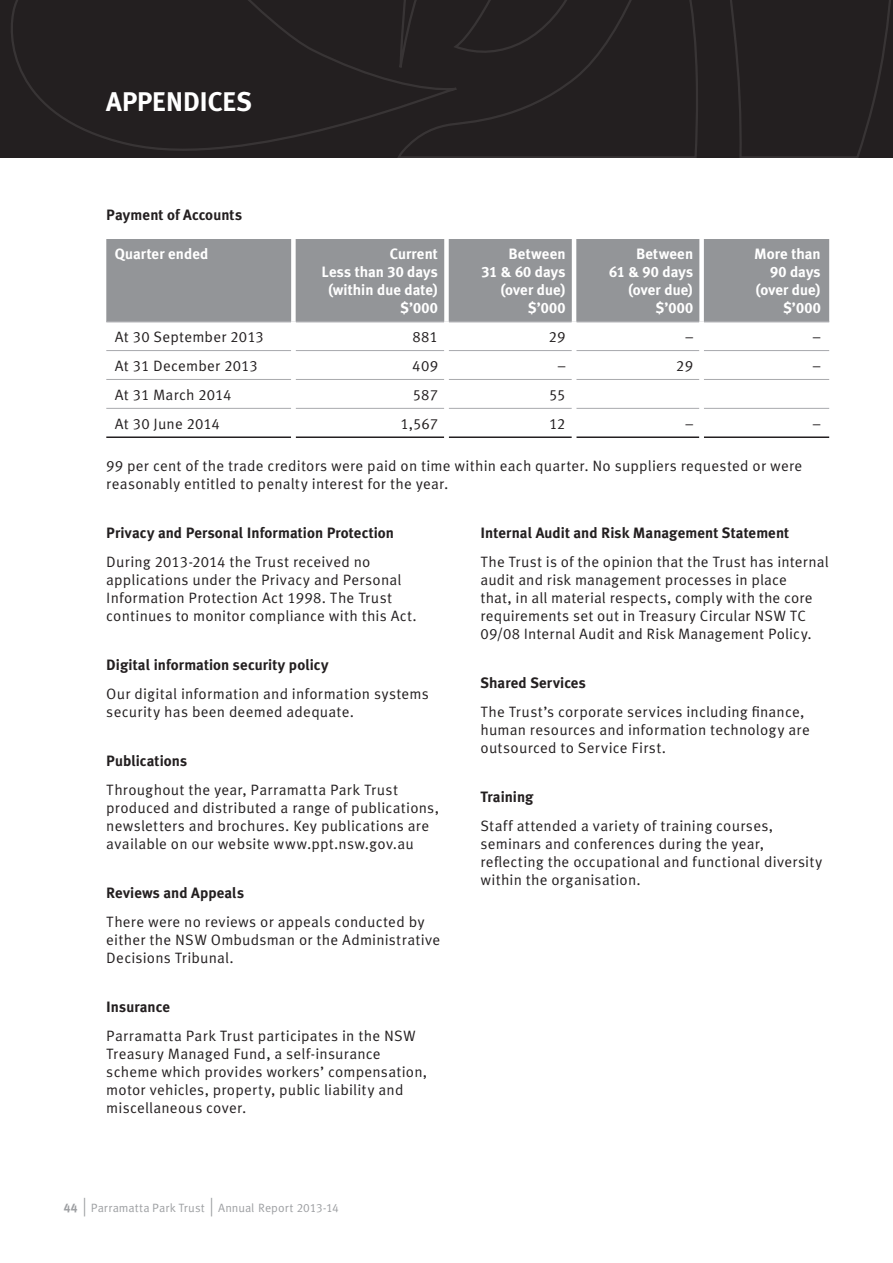
<style>
.page{position:relative;width:893px;height:1263px;background:#fff}
.page>*{position:absolute;margin:0;border:0;box-sizing:border-box;transform-origin:0 0}
.financial_banner_hea{font:700 27px "Meta Korrespondenz";letter-spacing:-.015em;color:#fff}
.Financials{font:15px/18px "Meta Korrespondenz";letter-spacing:.01em;color:#231f20}
.Financials_bold_-_he{font:700 15px "Meta Korrespondenz";letter-spacing:.005em;color:#231f20}
.Financials-2{font:700 15px/18px "Meta Korrespondenz";letter-spacing:.005em;color:#fff;text-align:right}
.t1{font:12px "Meta Korrespondenz";letter-spacing:-.005em;color:#9d9fa2}
.s1{font-weight:700;font-size:12.3px}
.s2{font-weight:700;font-size:24px}
</style>
<div class="page">
<div style="left:0;top:0;width:893px;height:157px;background:#231f20"></div>
<svg style="left:11px;top:0;width:384px;height:151px"></svg>
<svg style="left:395px;top:0;width:498px;height:158px"></svg>
<div style="left:106px;top:239px;width:723px;height:82px;background:#939598"></div>
<hr style="left:106px;top:350px;width:185px;height:1px;background:#a8a9ad">
<hr style="left:296px;top:350px;width:148px;height:1px;background:#a8a9ad">
<hr style="left:449px;top:350px;width:123px;height:1px;background:#a8a9ad">
<hr style="left:576px;top:350px;width:123px;height:1px;background:#a8a9ad">
<hr style="left:704px;top:350px;width:125px;height:1px;background:#a8a9ad">
<hr style="left:106px;top:379px;width:185px;height:1px;background:#a8a9ad">
<hr style="left:296px;top:379px;width:148px;height:1px;background:#a8a9ad">
<hr style="left:449px;top:379px;width:123px;height:1px;background:#a8a9ad">
<hr style="left:576px;top:379px;width:123px;height:1px;background:#a8a9ad">
<hr style="left:704px;top:379px;width:125px;height:1px;background:#a8a9ad">
<hr style="left:106px;top:408px;width:185px;height:1px;background:#a8a9ad">
<hr style="left:296px;top:408px;width:148px;height:1px;background:#a8a9ad">
<hr style="left:449px;top:408px;width:123px;height:1px;background:#a8a9ad">
<hr style="left:576px;top:408px;width:123px;height:1px;background:#a8a9ad">
<hr style="left:704px;top:408px;width:125px;height:1px;background:#a8a9ad">
<hr style="left:106px;top:321px;width:185px;height:1px;background:#a8a9ad">
<hr style="left:296px;top:321px;width:148px;height:1px;background:#a8a9ad">
<hr style="left:449px;top:321px;width:123px;height:1px;background:#a8a9ad">
<hr style="left:576px;top:321px;width:123px;height:1px;background:#a8a9ad">
<hr style="left:704px;top:321px;width:125px;height:1px;background:#a8a9ad">
<hr style="left:106px;top:436px;width:185px;height:2px;background:#231f20">
<hr style="left:296px;top:436px;width:148px;height:2px;background:#231f20">
<hr style="left:449px;top:436px;width:123px;height:2px;background:#231f20">
<hr style="left:576px;top:436px;width:123px;height:2px;background:#231f20">
<hr style="left:704px;top:436px;width:125px;height:2px;background:#231f20">
<div style="left:291px;top:239px;width:5px;height:83px;background:#fff"></div>
<div style="left:444px;top:239px;width:5px;height:83px;background:#fff"></div>
<hr style="left:572px;top:239px;width:4px;height:83px;background:#fff">
<div style="left:699px;top:239px;width:5px;height:83px;background:#fff"></div>
<p class="financial_banner_hea" style="left:106px;top:86px;width:148px">APPENDICES</p>
<p class="Financials_bold_-_he" style="left:106px;top:206px;width:137px">Payment of Accounts</p>
<p class="Financials-2" style="left:115px;top:245px;width:95px">Quarter ended</p>
<p class="Financials-2" style="left:322px;top:245px;width:118px">Current<br>Less than 30 days (within due date) $’000</p>
<p class="Financials-2" style="left:481px;top:245px;width:86px">Between<br>31 &amp; 60 days (over due) $’000</p>
<p class="Financials-2" style="left:609px;top:245px;width:85px">Between<br>61 &amp; 90 days (over due) $’000</p>
<p class="Financials-2" style="left:754px;top:245px;width:68px">More than<br>90 days (over due) $’000</p>
<p class="Financials" style="left:115px;top:328px;width:151px">At 30 September 2013</p>
<p class="Financials" style="left:413px;top:328px;width:27px">881</p>
<p class="Financials" style="left:549px;top:328px;width:18px">29</p>
<p class="Financials" style="left:685px;top:328px;width:9px">–</p>
<p class="Financials" style="left:813px;top:328px;width:9px">–</p>
<p class="Financials" style="left:115px;top:357px;width:144px">At 31 December 2013</p>
<p class="Financials" style="left:412px;top:357px;width:27px">409</p>
<p class="Financials" style="left:558px;top:357px;width:9px">–</p>
<p class="Financials" style="left:676px;top:357px;width:18px">29</p>
<p class="Financials" style="left:813px;top:357px;width:9px">–</p>
<p class="Financials" style="left:115px;top:385px;width:118px">At 31 March 2014</p>
<p class="Financials" style="left:413px;top:385px;width:27px">587</p>
<p class="Financials" style="left:549px;top:385px;width:18px">55</p>
<p class="Financials" style="left:115px;top:414px;width:107px">At 30 June 2014</p>
<p class="Financials" style="left:400px;top:414px;width:39px">1,567</p>
<p class="Financials" style="left:549px;top:414px;width:18px">12</p>
<p class="Financials" style="left:685px;top:414px;width:9px">–</p>
<p class="Financials" style="left:813px;top:414px;width:9px">–</p>
<p class="Financials" style="left:106px;top:456px;width:698px">99 per cent of the trade creditors were paid on time within each quarter. No suppliers requested or were reasonably entitled to penalty interest for the year.</p>
<p class="Financials_bold_-_he" style="left:106px;top:524px;width:289px">Privacy and Personal Information Protection</p>
<p class="Financials" style="left:106px;top:552px;width:312px">During 2013-2014 the Trust received no applications under the Privacy and Personal Information Protection Act 1998. The Trust continues to monitor compliance with this Act.</p>
<p class="Financials_bold_-_he" style="left:106px;top:656px;width:224px">Digital information security policy</p>
<p class="Financials" style="left:106px;top:684px;width:324px">Our digital information and information systems security has been deemed adequate.</p>
<p class="Financials_bold_-_he" style="left:106px;top:752px;width:82px">Publications</p>
<p class="Financials" style="left:106px;top:780px;width:334px">Throughout the year, Parramatta Park Trust produced and distributed a range of publications, newsletters and brochures. Key publications are available on our website www.ppt.nsw.gov.au</p>
<p class="Financials_bold_-_he" style="left:106px;top:884px;width:139px">Reviews and Appeals</p>
<p class="Financials" style="left:106px;top:912px;width:336px">There were no reviews or appeals conducted by either the NSW Ombudsman or the Administrative<br>Decisions Tribunal.</p>
<p class="Financials_bold_-_he" style="left:106px;top:998px;width:65px">Insurance</p>
<p class="Financials" style="left:106px;top:1026px;width:322px">Parramatta Park Trust participates in the NSW Treasury Managed Fund, a self-insurance scheme which provides workers’ compensation, motor vehicles, property, public liability and miscellaneous cover.</p>
<p class="Financials_bold_-_he" style="left:480px;top:524px;width:310px">Internal Audit and Risk Management Statement</p>
<p class="Financials" style="left:480px;top:552px;width:350px">The Trust is of the opinion that the Trust has internal audit and risk management processes in place<br>that, in all material respects, comply with the core requirements set out in Treasury Circular NSW TC 09/08 Internal Audit and Risk Management Policy.</p>
<p class="Financials_bold_-_he" style="left:480px;top:674px;width:107px">Shared Services</p>
<p class="Financials" style="left:480px;top:702px;width:331px">The Trust’s corporate services including finance, human resources and information technology are outsourced to Service First.</p>
<p class="Financials_bold_-_he" style="left:480px;top:788px;width:54px">Training</p>
<p class="Financials" style="left:480px;top:816px;width:344px">Staff attended a variety of training courses, seminars and conferences during the year, reflecting the occupational and functional diversity within the organisation.</p>
<p class="t1" style="left:64px;top:1201px;width:277px"><span class="s1">44</span> <span class="s2">|</span> Parramatta Park Trust <span class="s2">|</span> Annual Report 2013-14</p>
</div>
